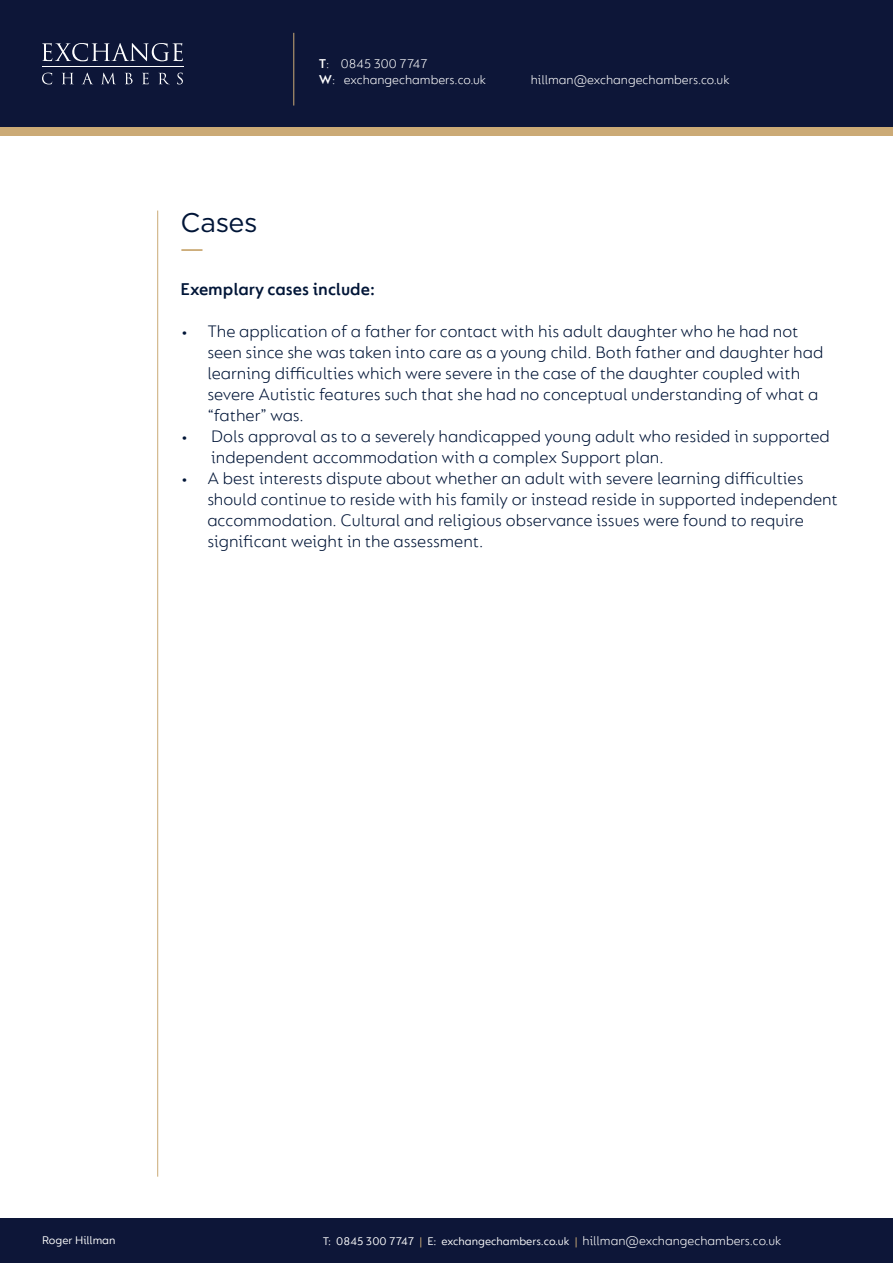
<style>
.page{position:relative;width:893px;height:1263px;background:#fff}
.page>*{position:absolute;margin:0;border:0;box-sizing:border-box;transform-origin:0 0}
.t1{font:27px "Gotham";letter-spacing:-.015em;color:#001537}
.t2{font:300 18px/21px "FS Lucas";color:#001537}
.t3{font:600 18px "FS Lucas";color:#001537}
.t4{font:300 13.5px/16.2px "FS Lucas";color:#fff}
.t5{font:12px "FS Lucas";color:#fff}
.s1{font-weight:600}
.s2{color:#cbaa76}
</style>
<div class="page">
<div style="left:0;top:64px;width:893px;height:72px;background:#cbaa76"></div>
<div style="left:0;top:0;width:893px;height:127px;background:#0d1638"></div>
<div style="left:0;top:1219px;width:893px;height:44px;background:#0d1638"></div>
<hr style="left:42px;top:67px;width:142px;height:1px;background:#fff">
<svg style="left:42px;top:43px;width:141px;height:18px"></svg>
<svg style="left:42px;top:73px;width:10px;height:11px"></svg>
<svg style="left:62px;top:73px;width:11px;height:11px"></svg>
<svg style="left:82px;top:73px;width:11px;height:11px"></svg>
<svg style="left:102px;top:73px;width:13px;height:11px"></svg>
<svg style="left:125px;top:73px;width:8px;height:11px"></svg>
<svg style="left:142px;top:73px;width:7px;height:11px"></svg>
<svg style="left:159px;top:73px;width:10px;height:11px"></svg>
<svg style="left:177px;top:73px;width:6px;height:11px"></svg>
<hr style="left:293px;top:33px;width:1px;height:73px;background:#cbaa76">
<hr style="left:157px;top:211px;width:1px;height:966px;background:#cbaa76">
<hr style="left:181px;top:249px;width:21px;height:2px;background:#cbaa76">
<p class="t1" style="left:180px;top:205px;width:79px">Cases</p>
<p class="t4" style="left:319px;top:55px;width:169px"><span class="s1">T</span>: 0845 300 7747<br><span class="s1">W</span>: exchangechambers.co.uk</p>
<p class="t4" style="left:531px;top:71px;width:200px">hillman@exchangechambers.co.uk</p>
<p class="t3" style="left:180px;top:278px;width:196px">Exemplary cases include:</p>
<p class="t2" style="left:207px;top:320px;width:618px;text-indent:-27px">• The application of a father for contact with his adult daughter who he had not seen since she was taken into care as a young child. Both father and daughter had learning difficulties which were severe in the case of the daughter coupled with severe Autistic features such that she had no conceptual understanding of what a “father” was.</p>
<p class="t2" style="left:211px;top:425px;width:620px;text-indent:-31px">• Dols approval as to a severely handicapped young adult who resided in supported independent accommodation with a complex Support plan.</p>
<p class="t2" style="left:207px;top:467px;width:632px;text-indent:-27px">• A best interests dispute about whether an adult with severe learning difficulties should continue to reside with his family or instead reside in supported independent accommodation. Cultural and religious observance issues were found to require significant weight in the assessment.</p>
<p class="t4" style="left:583px;top:1233px;width:200px">hillman@exchangechambers.co.uk</p>
<p class="t5" style="left:42px;top:1233px;width:75px">Roger Hillman</p>
<p class="t5" style="left:323px;top:1235px;width:256px">T: 0845 300 7747 <span class="s2">|</span> E: exchangechambers.co.uk <span class="s2">|</span></p>
</div>
